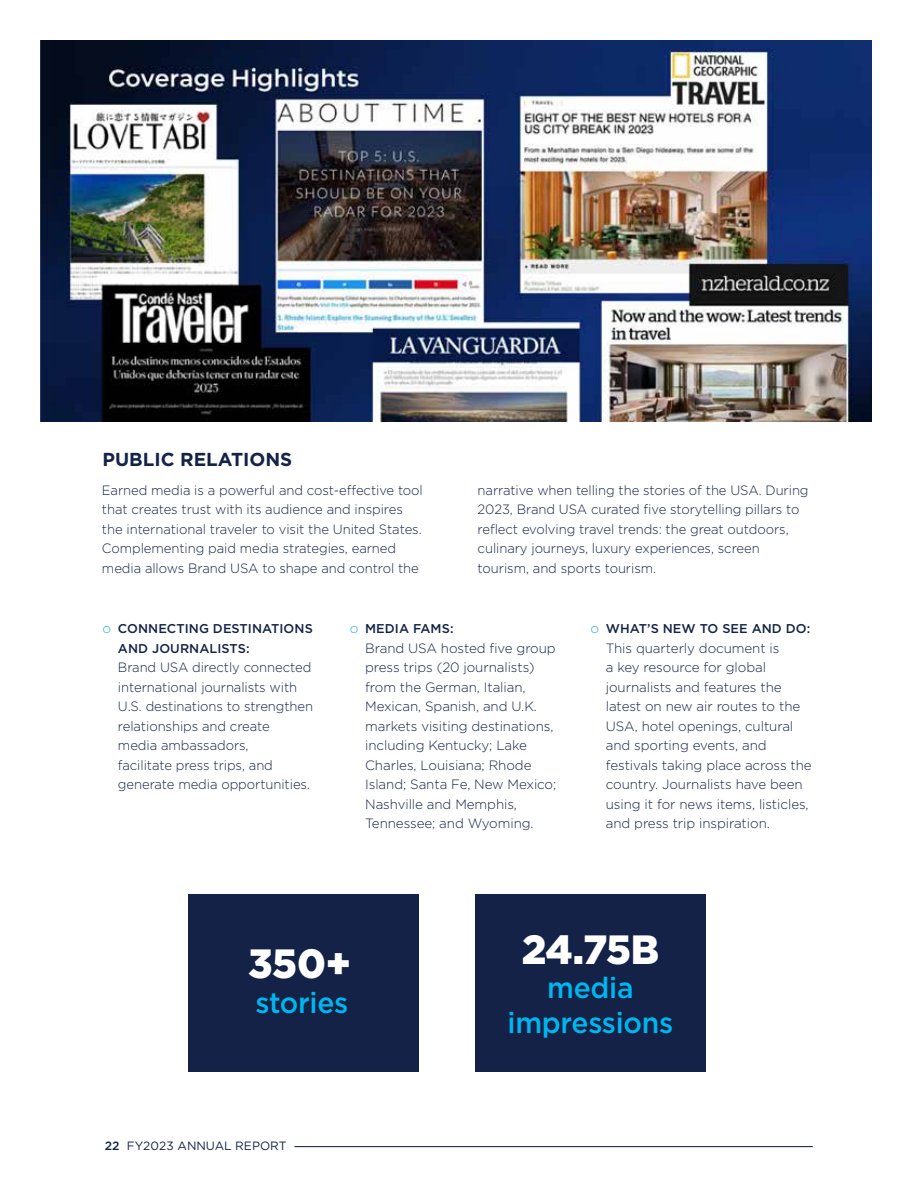
<style>
.page{position:relative;width:918px;height:1188px;background:#fff}
.page>*{position:absolute;margin:0;border:0;box-sizing:border-box;transform-origin:0 0}
.t1{font:900 40.8px "Gotham";letter-spacing:-.01em;color:#fff}
.t2{font:500 29.1px/34.5px "Gotham";letter-spacing:-.01em;color:#00b6ef;text-align:center}
.t3{font:700 18.75px "Gotham";color:#132246}
.t4{font:300 13.5px/19.5px "Gotham";letter-spacing:-.005em;color:#132246}
.t5{font:500 12.75px/19.5px "Gotham";letter-spacing:.005em;color:#132246}
.t6{font:12px "Gotham";color:#132246}
.s1{font-weight:300;font-size:13.5px;color:#2cb0e6}
.s2{font-weight:500}
</style>
<div class="page">
<div style="left:188px;top:895px;width:230px;height:177px;background:#132246"></div>
<div style="left:476px;top:895px;width:230px;height:177px;background:#132246"></div>
<img style="left:40px;top:40px;width:832px;height:381px">
<hr style="left:294px;top:1146px;width:519px;height:1px;background:#132246">
<h3 class="t3" style="left:103px;top:447px;width:191px">PUBLIC RELATIONS</h3>
<p class="t4" style="left:102px;top:480px;width:322px">Earned media is a powerful and cost-effective tool that creates trust with its audience and inspires the international traveler to visit the United States.<br>Complementing paid media strategies, earned media allows Brand USA to shape and control the</p>
<p class="t4" style="left:478px;top:480px;width:332px">narrative when telling the stories of the USA. During 2023, Brand USA curated five storytelling pillars to reflect evolving travel trends: the great outdoors, culinary journeys, luxury experiences, screen tourism, and sports tourism.</p>
<p class="t5" style="left:118px;top:619px;width:196px;text-indent:-15px"><span class="s1">o</span> CONNECTING DESTINATIONS<br>AND JOURNALISTS:</p>
<p class="t4" style="left:118px;top:658px;width:197px">Brand USA directly connected international journalists with<br>U.S. destinations to strengthen relationships and create<br>media ambassadors,<br>facilitate press trips, and generate media opportunities.</p>
<p class="t5" style="left:350px;top:619px;width:105px"><span class="s1">o</span> MEDIA FAMS:</p>
<p class="t4" style="left:365px;top:638px;width:193px">Brand USA hosted five group press trips (20 journalists) from the German, Italian,<br>Mexican, Spanish, and U.K. markets visiting destinations, including Kentucky; Lake<br>Charles, Louisiana; Rhode<br>Island; Santa Fe, New Mexico;<br>Nashville and Memphis,<br>Tennessee; and Wyoming.</p>
<p class="t5" style="left:590px;top:619px;width:221px"><span class="s1">o</span> WHAT’S NEW TO SEE AND DO:</p>
<p class="t4" style="left:606px;top:638px;width:207px">This quarterly document is<br>a key resource for global journalists and features the latest on new air routes to the<br>USA, hotel openings, cultural and sporting events, and festivals taking place across the country. Journalists have been using it for news items, listicles, and press trip inspiration.</p>
<h1 class="t1" style="left:248px;top:936px;width:104px">350+</h1>
<h2 class="t2" style="left:255px;top:985px;width:94px">stories</h2>
<p class="t6" style="left:105px;top:1138px;width:183px"><span class="s2">22</span> FY2023 ANNUAL REPORT</p>
<h1 class="t1" style="left:522px;top:921px;width:139px">24.75B</h1>
<h2 class="t2" style="left:508px;top:970px;width:167px">media impressions</h2>
</div>
